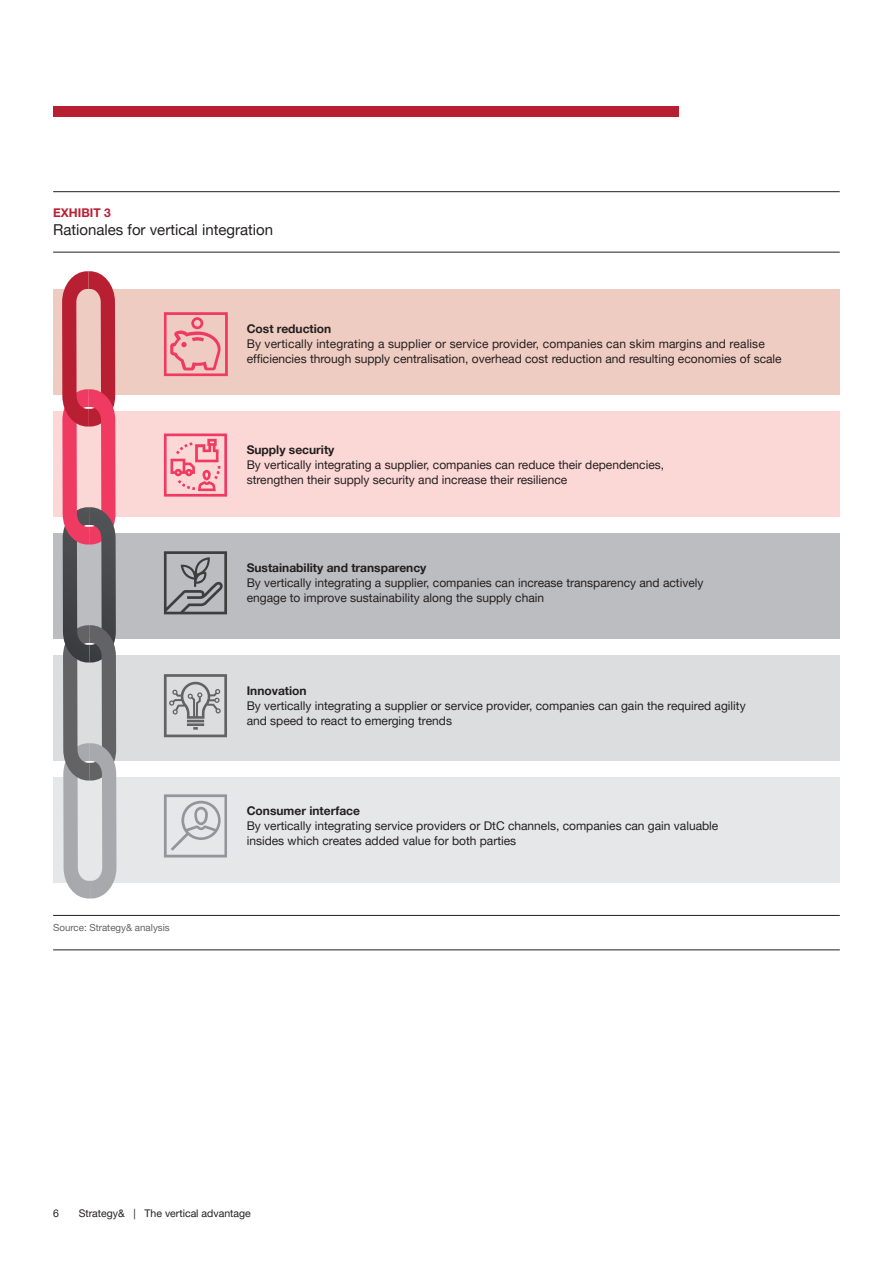
<style>
.page{position:relative;width:893px;height:1263px;background:#fff}
.page>*{position:absolute;margin:0;border:0;box-sizing:border-box;transform-origin:0 0}
.White_BG_Exhibit_Tit{font:15px "Helvetica Neue LT Pro";color:#231f20}
.t1{font:12px/15px "Helvetica Neue LT Pro";color:#231f20}
.White_BG_Exhibit_Num{font:700 12px "Helvetica Neue LT Pro";color:#b91f33}
.t2{font:10.5px "Helvetica Neue LT Pro";color:#231f20}
.White_BG_Footnotes_6{font:9.75px "Helvetica Neue LT Pro";color:#636366}
.s1{font-weight:700}
</style>
<div class="page">
<div style="left:53px;top:106px;width:626px;height:11px;background:#b91f33"></div>
<div style="left:53px;top:289px;width:787px;height:105px;background:#efccc1"></div>
<div style="left:53px;top:411px;width:787px;height:106px;background:#fbd7d5"></div>
<div style="left:53px;top:533px;width:787px;height:106px;background:#bcbdc0"></div>
<div style="left:53px;top:655px;width:787px;height:106px;background:#dcdddf"></div>
<div style="left:53px;top:777px;width:787px;height:106px;background:#e6e7e9"></div>
<svg style="left:164px;top:674px;width:63px;height:63px"></svg>
<svg style="left:164px;top:312px;width:64px;height:64px"></svg>
<svg style="left:164px;top:794px;width:63px;height:63px"></svg>
<svg style="left:164px;top:551px;width:63px;height:63px"></svg>
<svg style="left:164px;top:433px;width:63px;height:64px"></svg>
<svg style="left:62px;top:271px;width:54px;height:627px"></svg>
<hr style="left:53px;top:915px;width:787px;height:1px;background:#231f20">
<hr style="left:53px;top:949px;width:787px;height:1px;background:#231f20">
<hr style="left:53px;top:191px;width:787px;height:1px;background:#231f20">
<hr style="left:53px;top:252px;width:787px;height:1px;background:#231f20">
<p class="White_BG_Exhibit_Num" style="left:53px;top:205px;width:59px">EXHIBIT 3</p>
<p class="White_BG_Exhibit_Tit" style="left:53px;top:220px;width:221px">Rationales for vertical integration</p>
<p class="t1" style="left:247px;top:321px;width:536px"><span class="s1">Cost reduction<br></span>By vertically integrating a supplier or service provider, companies can skim margins and realise efficiencies through supply centralisation, overhead cost reduction and resulting economies of scale</p>
<p class="t1" style="left:247px;top:442px;width:419px"><span class="s1">Supply security<br></span>By vertically integrating a supplier, companies can reduce their dependencies, strengthen their supply security and increase their resilience</p>
<p class="t1" style="left:247px;top:560px;width:458px"><span class="s1">Sustainability and transparency<br></span>By vertically integrating a supplier, companies can increase transparency and actively engage to improve sustainability along the supply chain</p>
<p class="t1" style="left:247px;top:683px;width:500px"><span class="s1">Innovation<br></span>By vertically integrating a supplier or service provider, companies can gain the required agility and speed to react to emerging trends</p>
<p class="White_BG_Footnotes_6" style="left:53px;top:921px;width:118px">Source: Strategy&amp; analysis</p>
<p class="t1" style="left:247px;top:803px;width:473px"><span class="s1">Consumer interface<br></span>By vertically integrating service providers or DtC channels, companies can gain valuable insides which creates added value for both parties</p>
<p class="t2" style="left:53px;top:1207px;width:7px">6</p>
<p class="t2" style="left:79px;top:1207px;width:174px">Strategy&amp; | The vertical advantage</p>
</div>
